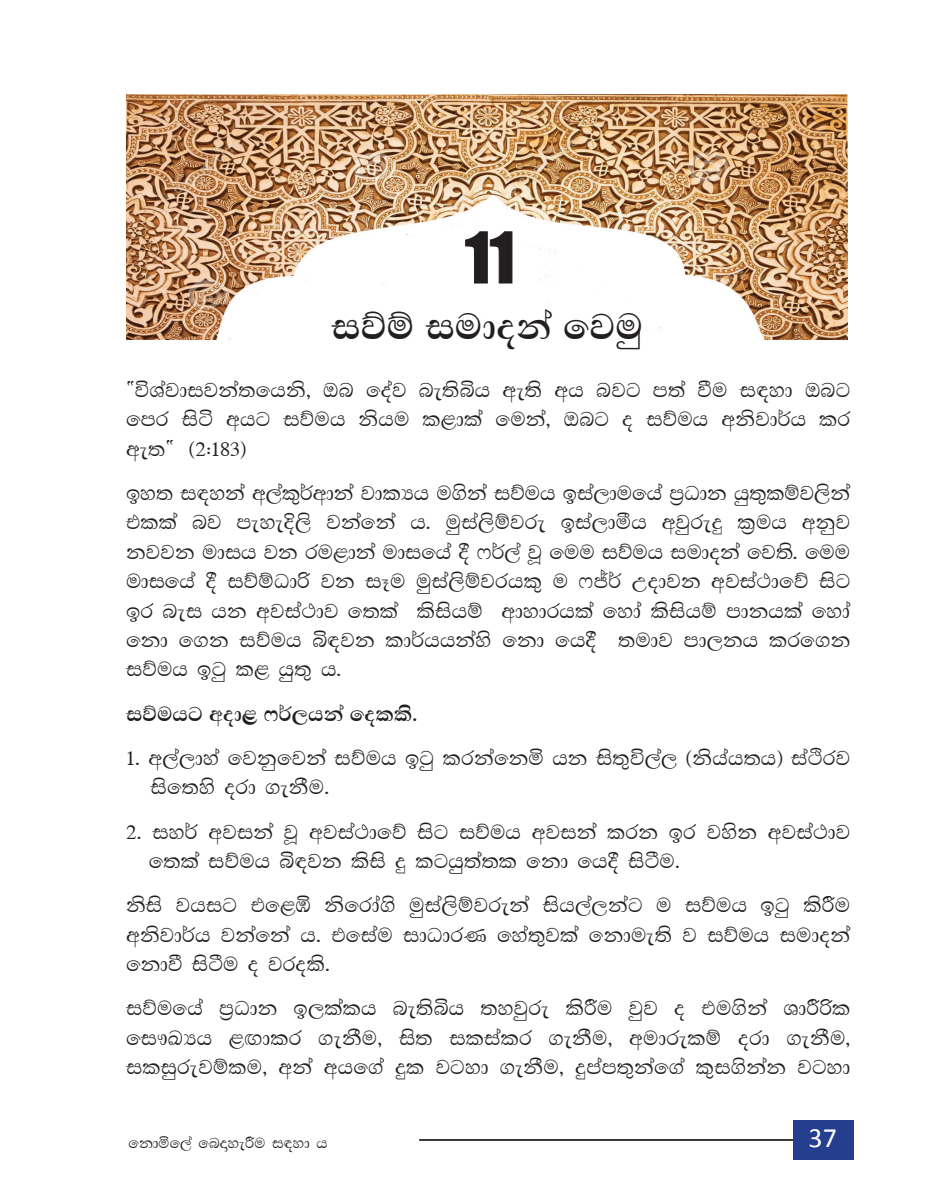
<style>
.page{position:relative;width:945px;height:1197px;background:#fff}
.page>*{position:absolute;margin:0;border:0;box-sizing:border-box;transform-origin:0 0}
.t1{font:64.75px "Impact";color:#231f20}
.t2{font:700 43.75px "FM Ababld";color:#231f20}
.t3{font:28px "Calibri";color:#fff}
.t4{font:24.5px/29.4px "FM Abhaya";color:#231f20;text-align:justify}
.t5{font:700 24.5px "FM Ababld";color:#231f20}
.t6{font:17.5px "FM Abhaya";color:#231f20}
</style>
<div class="page">
<hr style="left:419px;top:1139px;width:375px;height:2px;background:#231f20">
<div style="left:794px;top:1120px;width:60px;height:40px;background:#253f8e"></div>
<img style="left:126px;top:94px;width:721px;height:246px">
<svg style="left:465px;top:231px;width:48px;height:53px"></svg>
<h1 class="t1" style="left:465px;top:207px;width:51px">11</h1>
<h2 class="t2" style="left:331px;top:305px;width:340px">IÕÏ IUDOKA FJUQ</h2>
<p class="t4" style="left:126px;top:376px;width:726px">—úYajdijka;fhks" Tn foaj ne;sìh we;swh njg m;a ùu i|yd Tng fmr isá whg iõuh kshu l&lt;dla fuka" Tng o iõuh wksjd¾h lr we;— ^2(183&amp;</p>
<p class="t4" style="left:126px;top:479px;width:726px">by; i|yka w,al=¾wdka jdlHh u.ska iõuh bia,dufha m%Odk hq;=lïj,ska tlla nj meyeÈ,sjkafka h' uqia,sïjre bia,dóh wjqreÿ l%uh wkqj kjjk udih jk ru&lt;dka udifha § *¾,a jQfuu iõuh iudoka fj;s' fuu udifha § iõïOdß jk iEu uqia,sïjrhl= u *Ê¾ Wodjk wjia:dfõ isg br nei hk wjia:dj f;la lsishï wdydrhla fyda lsishï mdkhla fyda fkd f.k iõuh ì|jk ld¾hhkaysfkd fh§ ;udj md,kh lrf.k iõuh bgql&lt; hq;= h'</p>
<p class="t5" style="left:126px;top:702px;width:301px">IÕUHG WOD&lt; *¾,HKA FOLLS'</p>
<p class="t4" style="left:150px;top:744px;width:701px;text-indent:-24px">1' w,a,dya fjkqfjka iõuh bgqlrkafkñ hk is;=ú,a, ^kshah;h&amp; iaÓrj isf;ysord .ekSu'</p>
<p class="t4" style="left:149px;top:817px;width:703px;text-indent:-23px">2' iy¾ wjika jQwjia:dfõ isg iõuh wjika lrk br jysk wjia:dj f;la iõuh ì|jk lsisÿ lghq;a;l fkd fh§ isàu'</p>
<p class="t4" style="left:126px;top:891px;width:726px">ksisjhig tf&lt;ô ksfrda.suqia,sïjreka ish,a,kag u iõuh bgqlsÍu wksjd¾h jkafka h' tfiau idOdrK fya;=jla fkdue;sj iõuh iudoka fkdù isàu o jrols'</p>
<p class="t4" style="left:126px;top:994px;width:726px">iõufha m%Odk b,lalh ne;sìh ;yjqre lsÍu jqj o tu.ska YdÍßl fi!LHh &lt;`.dlr .ekSu" is; ilialr .ekSu" wudrelï ord .ekSu" iliqrejïlu" wka whf.a ÿl jgyd .ekSu" ÿmam;=kaf.a l=i.skak jgyd</p>
<p class="t6" style="left:128px;top:1134px;width:201px">fkdñf,a fnÞyeÍu i|yd h</p>
<p class="t3" style="left:809px;top:1120px;width:30px">37</p>
</div>
